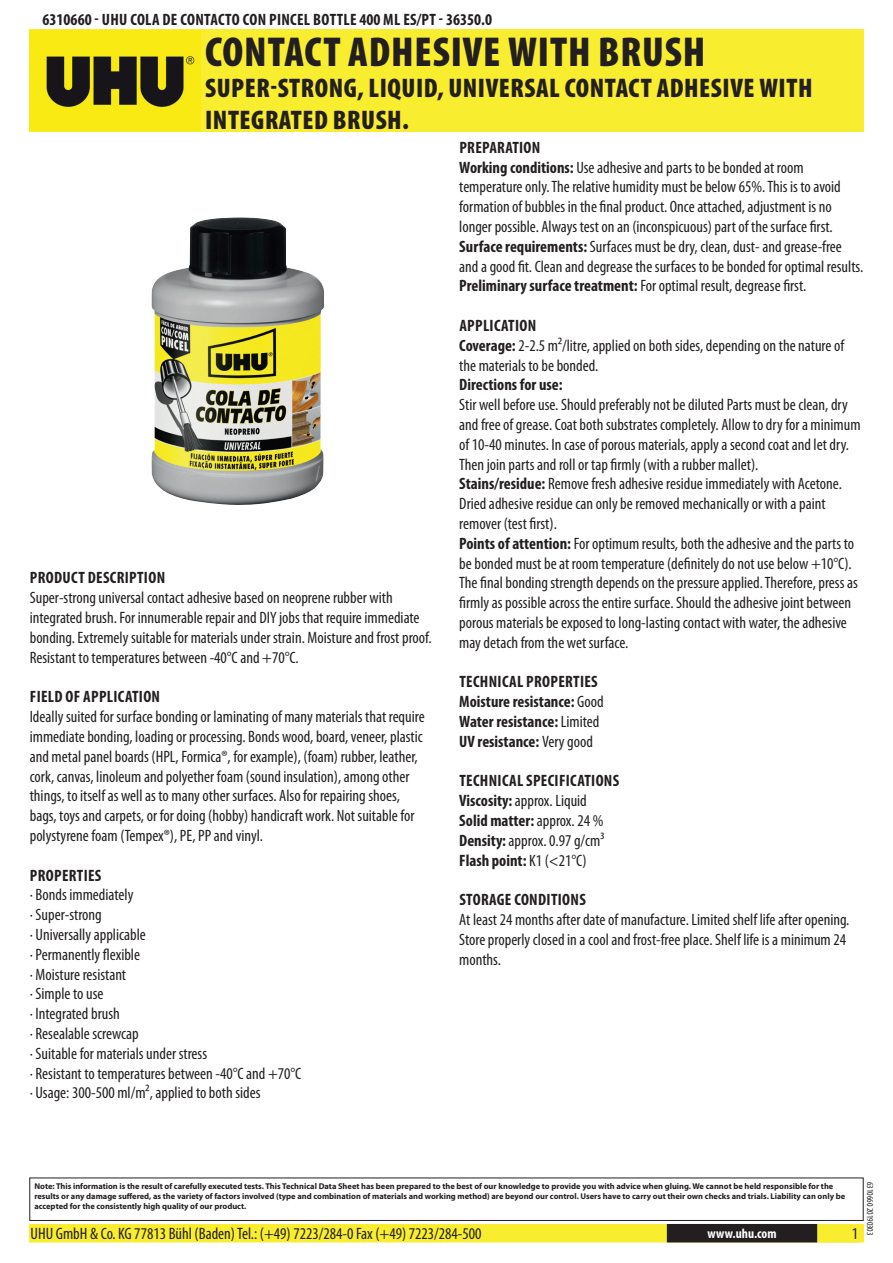
<style>
.page{position:relative;width:893px;height:1263px;background:#fff}
.page>*{position:absolute;margin:0;border:0;box-sizing:border-box;transform-origin:0 0}
.t1{font:900 condensed 42px "Myriad Pro";letter-spacing:.02em;color:#231f20}
.t2{font:900 condensed 27px/32.4px "Myriad Pro";letter-spacing:.02em;color:#231f20}
.t3{font:condensed 16.5px/19.8px "Myriad Pro";color:#231f20}
.t4{font:700 condensed 16.5px/19.8px "Myriad Pro";letter-spacing:.02em;color:#231f20}
.t5{font:700 condensed 16.5px/19.8px "Myriad Pro";color:#231f20}
.t6{font:700 condensed 13.5px "Myriad Pro";color:#fff}
.t7{font:condensed 9px "Myriad Pro";color:#231f20}
.t8{font:700 8.4px/10.1px "Myriad Pro";color:#231f20}
.s1{font-weight:700}
.s2{font-weight:400}
</style>
<div class="page">
<div style="left:30px;top:1225px;width:833px;height:17px;background:#f8ed2e"></div>
<div style="left:29px;top:1224px;width:835px;height:18px;border:2px solid #f8ed2e"></div>
<div style="left:816px;top:1224px;width:44px;height:18px;border:2px solid #f8ed2e"></div>
<div style="left:668px;top:1225px;width:148px;height:17px;background:#231f20"></div>
<div style="left:667px;top:1224px;width:150px;height:18px;border:2px solid #231f20"></div>
<div style="left:29px;top:1177px;width:835px;height:44px;border:1px solid #231f20"></div>
<div style="left:30px;top:30px;width:834px;height:102px;background:#f8ed2e"></div>
<img style="left:30px;top:31px;width:171px;height:100px">
<img style="left:151px;top:217px;width:173px;height:288px">
<p class="t4" style="left:43px;top:9px;width:451px">6310660 - UHU Cola de Contacto con Pincel Bottle 400 ml ES/PT - 36350.0</p>
<h1 class="t1" style="left:205px;top:25px;width:502px">CONTACT ADHESIVE WITH BRUSH</h1>
<h2 class="t2" style="left:205px;top:71px;width:609px">SUPER-STRONG, LIQUID, UNIVERSAL CONTACT ADHESIVE WITH<br>INTEGRATED BRUSH.</h2>
<p class="t4" style="left:30px;top:568px;width:137px">Product description</p>
<p class="t3" style="left:30px;top:588px;width:403px">Super-strong universal contact adhesive based on neoprene rubber with integrated brush. For innumerable repair and DIY jobs that require immediate bonding. Extremely suitable for materials under strain. Moisture and frost proof.<br>Resistant to temperatures between -40°C and +70°C.</p>
<p class="t4" style="left:30px;top:686px;width:132px">Field of application</p>
<p class="t3" style="left:30px;top:706px;width:396px">Ideally suited for surface bonding or laminating of many materials that require immediate bonding, loading or processing. Bonds wood, board, veneer, plastic and metal panel boards (HPL, Formica®, for example), (foam) rubber, leather, cork, canvas, linoleum and polyether foam (sound insulation), among other things, to itself as well as to many other surfaces. Also for repairing shoes, bags, toys and carpets, or for doing (hobby) handicraft work. Not suitable for polystyrene foam (Tempex®), PE, PP and vinyl.</p>
<p class="t4" style="left:30px;top:865px;width:72px">Properties</p>
<p class="t3" style="left:30px;top:885px;width:273px">· Bonds immediately<br>· Super-strong<br>· Universally applicable<br>· Permanently flexible<br>· Moisture resistant<br>· Simple to use<br>· Integrated brush<br>· Resealable screwcap<br>· Suitable for materials under stress<br>· Resistant to temperatures between -40°C and +70°C · Usage: 300-500 ml/m², applied to both sides</p>
<p class="t3" style="left:459px;top:137px;width:406px"><span class="s1">Preparation<br>Working conditions:</span> Use adhesive and parts to be bonded at room temperature only. The relative humidity must be below 65%. This is to avoid formation of bubbles in the final product. Once attached, adjustment is no longer possible. Always test on an (inconspicuous) part of the surface first.<br><span class="s1">Surface requirements:</span> Surfaces must be dry, clean, dust- and grease-free and a good fit. Clean and degrease the surfaces to be bonded for optimal results.<br><span class="s1">Preliminary surface treatment:</span> For optimal result, degrease first.</p>
<p class="t3" style="left:459px;top:315px;width:386px"><span class="s1">Application<br>Coverage:</span> 2-2.5 m²/litre, applied on both sides, depending on the nature of the materials to be bonded.</p>
<p class="t4" style="left:459px;top:375px;width:105px">Directions for use:</p>
<p class="t3" style="left:459px;top:395px;width:403px">Stir well before use. Should preferably not be diluted Parts must be clean, dry and free of grease. Coat both substrates completely. Allow to dry for a minimum of 10-40 minutes. In case of porous materials, apply a second coat and let dry.<br>Then join parts and roll or tap firmly (with a rubber mallet).<br><span class="s1">Stains/residue:</span> Remove fresh adhesive residue immediately with Acetone.<br>Dried adhesive residue can only be removed mechanically or with a paint remover (test first).<br><span class="s1">Points of attention:</span> For optimum results, both the adhesive and the parts to be bonded must be at room temperature (definitely do not use below +10°C).<br>The final bonding strength depends on the pressure applied. Therefore, press as firmly as possible across the entire surface. Should the adhesive joint between porous materials be exposed to long-lasting contact with water, the adhesive may detach from the wet surface.</p>
<p class="t5" style="left:459px;top:672px;width:146px">Tech nical properties<br>Moisture resistance: <span class="s2">Good<br></span>Water resistance: <span class="s2">Limited<br></span>UV resistance: <span class="s2">Very good</span></p>
<p class="t4" style="left:459px;top:771px;width:160px">Tech nical specifications<br>Viscosity: <span class="s2">approx. Liquid<br></span>Solid matter: <span class="s2">approx. 24 %<br></span>Density: <span class="s2">approx. 0.97 g/cm³<br></span>Flash point: <span class="s2">K1 (&lt;21°C)</span></p>
<p class="t4" style="left:459px;top:889px;width:127px">Storage conditions</p>
<p class="t3" style="left:459px;top:909px;width:392px">At least 24 months after date of manufacture. Limited shelf life after opening.<br>Store properly closed in a cool and frost-free place. Shelf life is a minimum 24 months.</p>
<p class="t8" style="left:34px;top:1181px;width:812px">Note: This information is the result of carefully executed tests. This Technical Data Sheet has been prepared to the best of our knowledge to provide you with advice when gluing. We cannot be held responsible for the results or any damage suffered, as the variety of factors involved (type and combination of materials and working method) are beyond our control. Users have to carry out their own checks and trials. Liability can only be accepted for the consistently high quality of our product.</p>
<p class="t3" style="left:31px;top:1224px;width:453px">UHU GmbH &amp; Co. KG 77813 Bühl (Baden) Tel.: (+49) 7223/284-0 Fax (+49) 7223/284-500</p>
<p class="t6" style="left:707px;top:1225px;width:71px">www.uhu.com</p>
<p class="t3" style="left:852px;top:1224px;width:8px">1</p>
<p class="t7" style="left:875px;top:1182px;width:55px;rotate:90deg">6310660 20190303</p>
</div>
